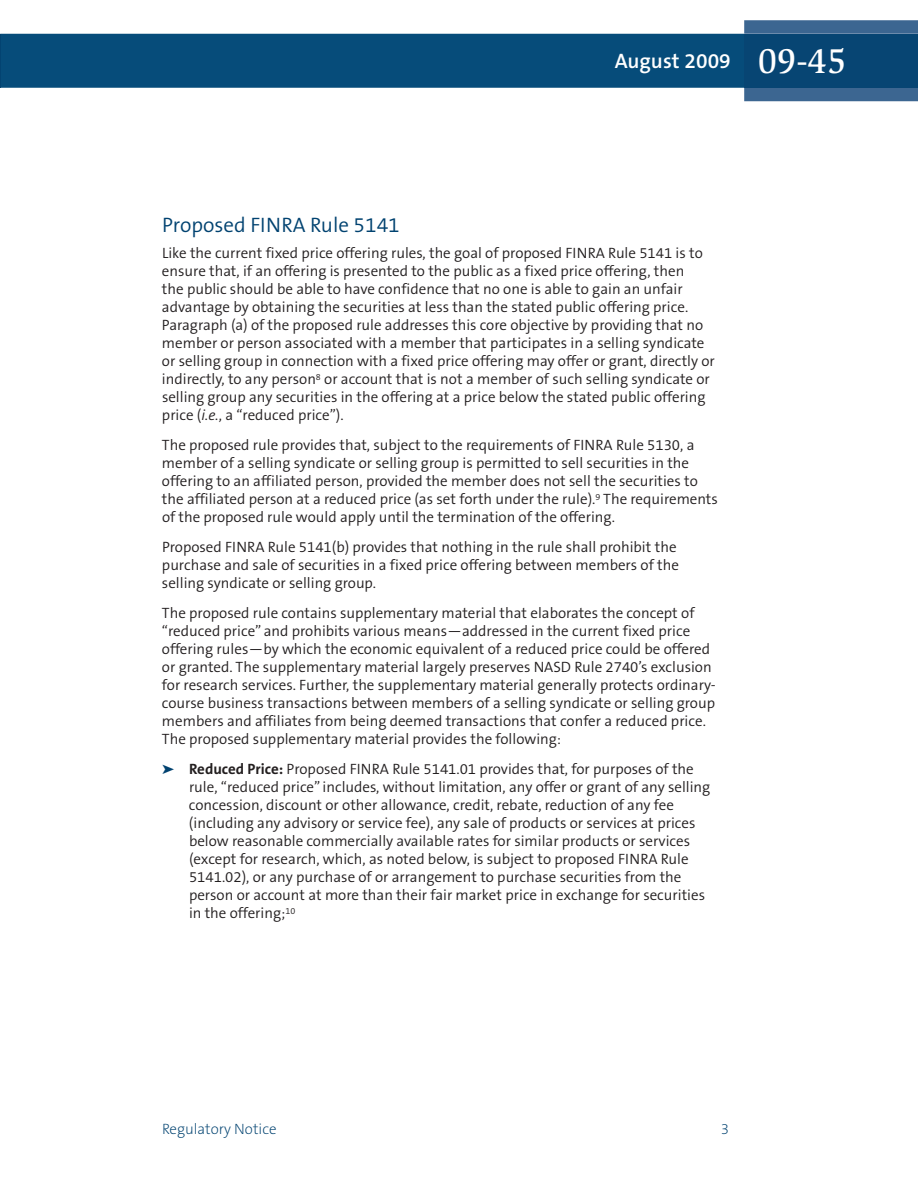
<style>
.page{position:relative;width:918px;height:1188px;background:#fff}
.page>*{position:absolute;margin:0;border:0;box-sizing:border-box;transform-origin:0 0}
.t1{font:300 21px "The Sans B4";color:#004270}
.t2{font:600 21px "The Sans B6";color:#fff}
.t3{font:300 15px/18px "The Sans B4";color:#231f20}
.t4{font:200 15px "The Sans B2";color:#004270}
.s1{font-family:"Slimbach LT";font-weight:500;font-size:36px}
.s2{font-style:italic}
.s3{color:#004270}
.s4{font-family:"The Sans B7";font-weight:700}
</style>
<div class="page">
<div style="left:1px;top:34px;width:743px;height:54px;background:#064c7a"></div>
<svg style="left:744px;top:20px;width:174px;height:81px;background:#3f6893"></svg>
<div style="left:744px;top:34px;width:174px;height:54px;background:#074573"></div>
<hr style="left:0;top:34px;width:1px;height:54px;background:#034371">
<h1 class="t2" style="left:615px;top:50px;width:233px">August 2009 <span class="s1">09-45</span></h1>
<h1 class="t1" style="left:162px;top:214px;width:239px">Proposed FINRA Rule 5141</h1>
<p class="t3" style="left:162px;top:245px;width:554px">Like the current fixed price offering rules, the goal of proposed FINRA Rule 5141 is to ensure that, if an offering is presented to the public as a fixed price offering, then<br>the public should be able to have confidence that no one is able to gain an unfair advantage by obtaining the securities at less than the stated public offering price.<br>Paragraph (a) of the proposed rule addresses this core objective by providing that no member or person associated with a member that participates in a selling syndicate or selling group in connection with a fixed price offering may offer or grant, directly or indirectly, to any person<sup>8</sup> or account that is not a member of such selling syndicate or selling group any securities in the offering at a price below the stated public offering price (<span class="s2">i.e.</span>, a “reduced price”).</p>
<p class="t3" style="left:162px;top:437px;width:557px">The proposed rule provides that, subject to the requirements of FINRA Rule 5130, a member of a selling syndicate or selling group is permitted to sell securities in the offering to an affiliated person, provided the member does not sell the securities to the affiliated person at a reduced price (as set forth under the rule).<sup>9</sup> The requirements of the proposed rule would apply until the termination of the offering.</p>
<p class="t3" style="left:162px;top:539px;width:518px">Proposed FINRA Rule 5141(b) provides that nothing in the rule shall prohibit the purchase and sale of securities in a fixed price offering between members of the selling syndicate or selling group.</p>
<p class="t3" style="left:162px;top:605px;width:555px">The proposed rule contains supplementary material that elaborates the concept of “reduced price” and prohibits various means—addressed in the current fixed price offering rules—by which the economic equivalent of a reduced price could be offered or granted. The supplementary material largely preserves NASD Rule 2740’s exclusion for research services. Further, the supplementary material generally protects ordinary&shy;course business transactions between members of a selling syndicate or selling group members and affiliates from being deemed transactions that confer a reduced price.<br>The proposed supplementary material provides the following:</p>
<p class="t3" style="left:189px;top:761px;width:523px;text-indent:-27px"><span class="s3">➤</span> <span class="s4">Reduced Price:</span> Proposed FINRA Rule 5141.01 provides that, for purposes of the rule, “reduced price” includes, without limitation, any offer or grant of any selling concession, discount or other allowance, credit, rebate, reduction of any fee (including any advisory or service fee), any sale of products or services at prices below reasonable commercially available rates for similar products or services (except for research, which, as noted below, is subject to proposed FINRA Rule 5141.02), or any purchase of or arrangement to purchase securities from the person or account at more than their fair market price in exchange for securities in the offering;<sup>10</sup></p>
<p class="t4" style="left:162px;top:1121px;width:116px">Regulatory Notice</p>
<p class="t4" style="left:721px;top:1121px;width:10px">3</p>
</div>
